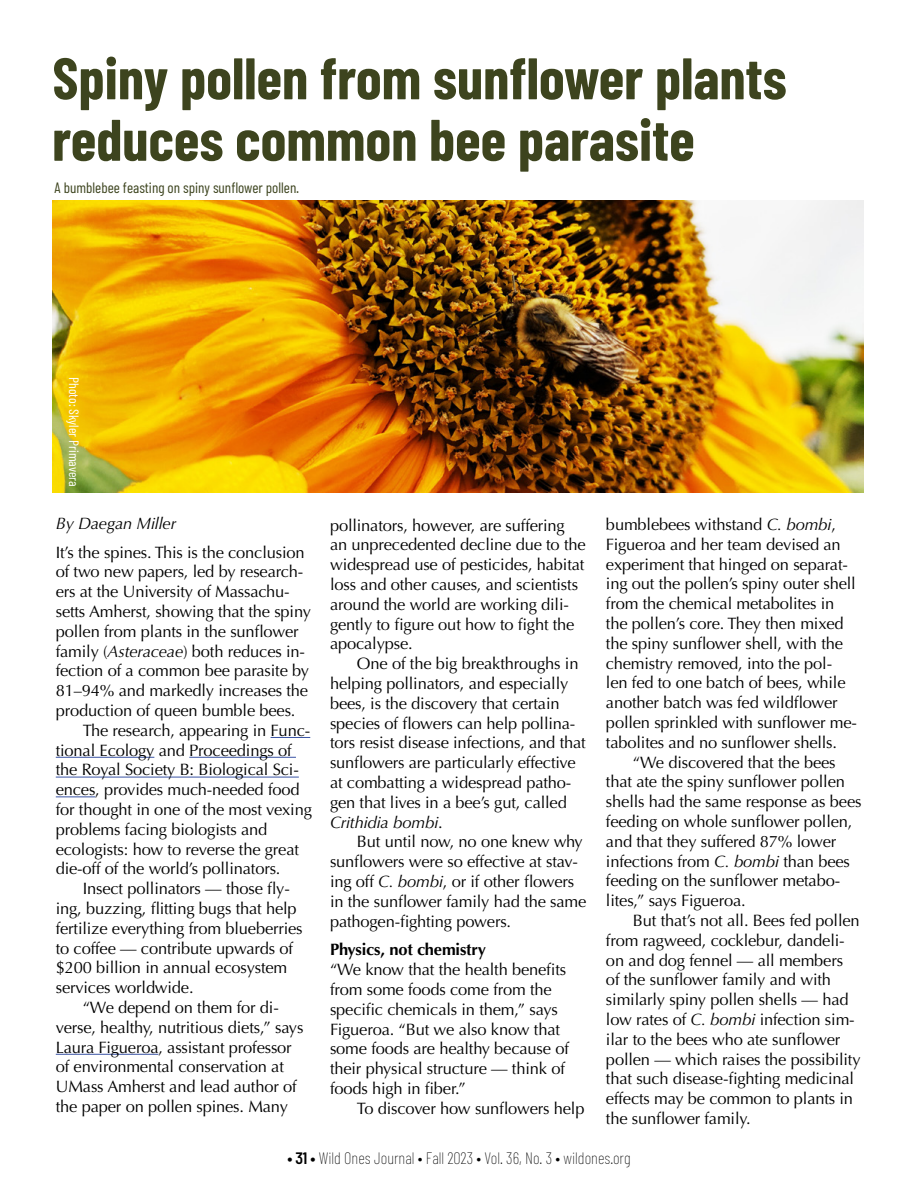
<style>
.page{position:relative;width:918px;height:1188px;background:#fff}
.page>*{position:absolute;margin:0;border:0;box-sizing:border-box;transform-origin:0 0}
.t1{font:700 58.5px/61.5px "Barlow Condensed";color:#3d441e}
.t2{font:16.5px/19.8px "Optima";letter-spacing:-.01em;color:#000}
.t3{font:100 16.5px "Barlow Condensed";color:#000}
.t4{font:700 16.5px "Optima";letter-spacing:-.01em;color:#000}
.t5{font:italic 16.5px "Optima";letter-spacing:-.01em;color:#000}
.t6{font:15px "Barlow Condensed";color:#3d441e}
.t7{font:13.5px "Barlow Condensed";color:#fff}
.s1{font-style:italic}
.s2{font-weight:600}
</style>
<div class="page">
<img style="left:52px;top:200px;width:812px;height:293px">
<hr style="left:271px;top:737px;width:39px;height:1px;background:#3953a4">
<hr style="left:56px;top:757px;width:98px;height:1px;background:#3953a4">
<hr style="left:189px;top:757px;width:107px;height:1px;background:#3953a4">
<hr style="left:56px;top:777px;width:243px;height:1px;background:#3953a4">
<hr style="left:56px;top:796px;width:39px;height:1px;background:#3953a4">
<hr style="left:56px;top:1054px;width:102px;height:1px;background:#3953a4">
<h1 class="t1" style="left:52px;top:46px;width:736px">Spiny pollen from sunflower plants reduces common bee parasite</h1>
<p class="t6" style="left:54px;top:178px;width:247px">A bumblebee feasting on spiny sunflower pollen.</p>
<p class="t7" style="left:83px;top:377px;width:111px;rotate:90deg">Photo: Skyler Primavera</p>
<p class="t5" style="left:56px;top:514px;width:122px">By Daegan Miller</p>
<p class="t2" style="left:56px;top:542px;width:250px">It’s the spines. This is the conclusion</p>
<p class="t2" style="left:56px;top:562px;width:249px">of two new papers, led by research-</p>
<p class="t2" style="left:56px;top:582px;width:236px">ers at the University of Massachu-</p>
<p class="t2" style="left:56px;top:602px;width:257px">setts Amherst, showing that the spiny</p>
<p class="t2" style="left:56px;top:622px;width:244px">pollen from plants in the sunflower</p>
<p class="t2" style="left:56px;top:641px;width:251px">family (<span class="s1">Asteraceae</span>) both reduces in-</p>
<p class="t2" style="left:56px;top:661px;width:255px">fection of a common bee parasite by</p>
<p class="t2" style="left:56px;top:681px;width:254px">81–94% and markedly increases the</p>
<p class="t2" style="left:56px;top:701px;width:241px">production of queen bumble bees.</p>
<p class="t2" style="left:83px;top:721px;width:229px">The research, appearing in Func-</p>
<p class="t2" style="left:56px;top:740px;width:237px">tional Ecology and Proceedings of</p>
<p class="t2" style="left:56px;top:760px;width:245px">the Royal Society B: Biological Sci-</p>
<p class="t2" style="left:56px;top:780px;width:245px">ences, provides much-needed food</p>
<p class="t2" style="left:56px;top:800px;width:258px">for thought in one of the most vexing</p>
<p class="t2" style="left:56px;top:820px;width:213px">problems facing biologists and</p>
<p class="t2" style="left:56px;top:839px;width:245px">ecologists: how to reverse the great</p>
<p class="t2" style="left:56px;top:859px;width:226px">die-off of the world’s pollinators.</p>
<p class="t2" style="left:83px;top:879px;width:209px">Insect pollinators — those fly-</p>
<p class="t2" style="left:56px;top:899px;width:242px">ing, buzzing, flitting bugs that help</p>
<p class="t2" style="left:56px;top:919px;width:248px">fertilize everything from blueberries</p>
<p class="t2" style="left:56px;top:938px;width:239px">to coffee — contribute upwards of</p>
<p class="t2" style="left:56px;top:958px;width:233px">$200 billion in annual ecosystem</p>
<p class="t2" style="left:56px;top:978px;width:139px">services worldwide.</p>
<p class="t2" style="left:83px;top:998px;width:198px">“We depend on them for di-</p>
<p class="t2" style="left:56px;top:1018px;width:249px">verse, healthy, nutritious diets,” says</p>
<p class="t2" style="left:56px;top:1037px;width:237px">Laura Figueroa, assistant professor</p>
<p class="t2" style="left:56px;top:1057px;width:230px">of environmental conservation at</p>
<p class="t2" style="left:56px;top:1077px;width:242px">UMass Amherst and lead author of</p>
<p class="t2" style="left:56px;top:1097px;width:234px">the paper on pollen spines. Many</p>
<p class="t2" style="left:330px;top:515px;width:257px">pollinators, however, are suffering an unprecedented decline due to the widespread use of pesticides, habitat loss and other causes, and scientists around the world are working dili&shy;gently to figure out how to fight the apocalypse.</p>
<p class="t2" style="left:330px;top:654px;width:257px;text-indent:27px">One of the big breakthroughs in helping pollinators, and especially bees, is the discovery that certain species of flowers can help pollina&shy;tors resist disease infections, and that sunflowers are particularly effective at combatting a widespread patho&shy;gen that lives in a bee’s gut, called <span class="s1">Crithidia bombi</span>.</p>
<p class="t2" style="left:330px;top:832px;width:258px;text-indent:27px">But until now, no one knew why sunflowers were so effective at stav&shy;ing off <span class="s1">C. bombi</span>, or if other flowers in the sunflower family had the same pathogen-fighting powers.</p>
<p class="t4" style="left:330px;top:940px;width:158px">Physics, not chemistry</p>
<p class="t2" style="left:330px;top:960px;width:240px">“We know that the health benefits from some foods come from the specific chemicals in them,” says<br>Figueroa. “But we also know that some foods are healthy because of their physical structure — think of foods high in fiber.”</p>
<p class="t2" style="left:357px;top:1098px;width:229px">To discover how sunflowers help</p>
<p class="t2" style="left:606px;top:515px;width:253px">bumblebees withstand <span class="s1">C. bombi</span>, Figueroa and her team devised an experiment that hinged on separat&shy;ing out the pollen’s spiny outer shell from the chemical metabolites in the pollen’s core. They then mixed the spiny sunflower shell, with the chemistry removed, into the pol&shy;len fed to one batch of bees, while another batch was fed wildflower pollen sprinkled with sunflower me&shy;tabolites and no sunflower shells.</p>
<p class="t2" style="left:606px;top:752px;width:257px;text-indent:27px">“We discovered that the bees that ate the spiny sunflower pollen shells had the same response as bees feeding on whole sunflower pollen, and that they suffered 87% lower infections from <span class="s1">C. bombi</span> than bees feeding on the sunflower metabo&shy;lites,” says Figueroa.</p>
<p class="t2" style="left:606px;top:911px;width:256px;text-indent:27px">But that’s not all. Bees fed pollen from ragweed, cocklebur, dandeli&shy;on and dog fennel — all members of the sunflower family and with similarly spiny pollen shells — had low rates of <span class="s1">C. bombi</span> infection sim&shy;ilar to the bees who ate sunflower pollen — which raises the possibility that such disease-fighting medicinal effects may be common to plants in the sunflower family.</p>
<p class="t3" style="left:287px;top:1148px;width:345px"><span class="s2">• 31 •</span> Wild Ones Journal • Fall 2023 • Vol. 36, No. 3 • wildones.org</p>
</div>
